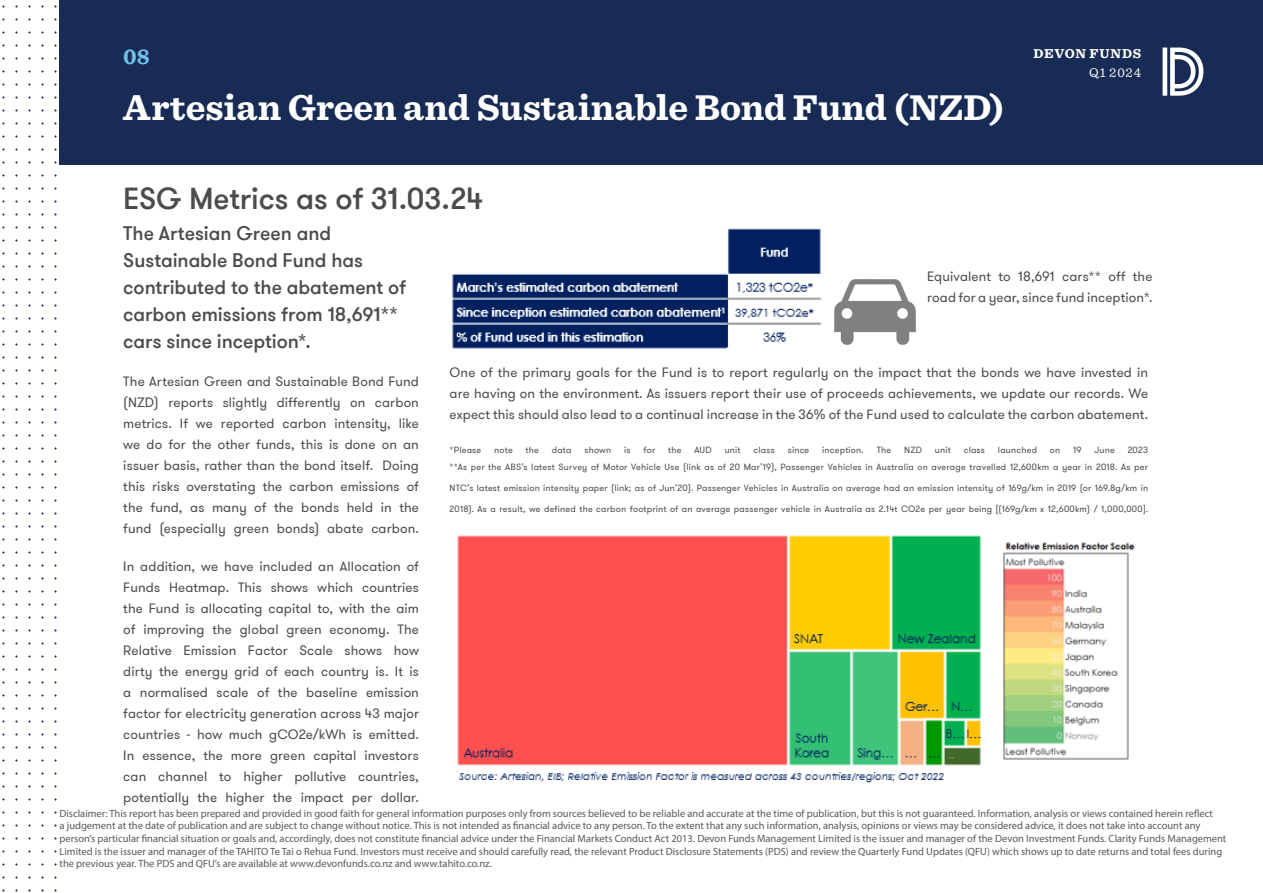
<style>
.page{position:relative;width:1263px;height:893px;background:#fff}
.page>*{position:absolute;margin:0;border:0;box-sizing:border-box;transform-origin:0 0}
.Body{font:700 37.5px "Sentinel";color:#fff}
.Body-2{font:500 30.15px "GT Walsheim Pro";letter-spacing:-.005em;color:#4b4c4d}
.t1{font:700 22.5px "Sentinel";color:#72c0e9}
.Body-3{font:500 19.5px/27px "GT Walsheim Pro";color:#4b4c4d}
.Body-4{font:13.5px/21px "GT Walsheim Pro";letter-spacing:.01em;color:#4b4c4d;text-align:justify}
.t2{font:700 13.5px "Sentinel";letter-spacing:.055em;color:#fff}
.t3{font:13.5px "Sentinel";letter-spacing:.06em;color:#fff}
.t4{font:10.5px/12.6px "Myriad Pro";color:#57585a}
.Body-5{font:9px "GT Walsheim Pro";letter-spacing:.02em;color:#4b4c4d}
</style>
<div class="page">
<div style="left:60px;top:0;width:1203px;height:164px;background:#172b54"></div>
<svg style="left:1162px;top:48px;width:41px;height:48px"></svg>
<img style="left:835px;top:279px;width:81px;height:66px">
<img style="left:452px;top:228px;width:370px;height:121px">
<img style="left:457px;top:535px;width:678px;height:248px">
<h3 class="t1" style="left:123px;top:39px;width:28px">08</h3>
<p class="t2" style="left:1033px;top:43px;width:109px">DEVON FUNDS</p>
<p class="t3" style="left:1089px;top:62px;width:54px">Q1 2024</p>
<p class="Body" style="left:123px;top:77px;width:883px">Artesian Green and Sustainable Bond Fund (NZD)</p>
<p class="Body-2" style="left:123px;top:180px;width:361px">ESG Metrics as of 31.03.24</p>
<p class="Body-3" style="left:123px;top:220px;width:284px">The Artesian Green and<br>Sustainable Bond Fund has contributed to the abatement of carbon emissions from 18,691** cars since inception*.</p>
<p class="Body-4" style="left:123px;top:371px;width:297px">The Artesian Green and Sustainable Bond Fund (NZD) reports slightly differently on carbon metrics. If we reported carbon intensity, like we do for the other funds, this is done on an issuer basis, rather than the bond itself. Doing this risks overstating the carbon emissions of the fund, as many of the bonds held in the fund (especially green bonds) abate carbon.</p>
<p class="Body-4" style="left:123px;top:556px;width:297px">In addition, we have included an Allocation of Funds Heatmap. This shows which countries the Fund is allocating capital to, with the aim of improving the global green economy. The Relative Emission Factor Scale shows how dirty the energy grid of each country is. It is a normalised scale of the baseline emission factor for electricity generation across 43 major countries - how much gCO2e/kWh is emitted.<br>In essence, the more green capital investors can channel to higher pollutive countries, potentially the higher the impact per dollar.</p>
<p class="Body-4" style="left:927px;top:266px;width:227px">Equivalent to 18,691 cars** off the road for a year, since fund inception*.</p>
<p class="Body-4" style="left:450px;top:362px;width:700px">One of the primary goals for the Fund is to report regularly on the impact that the bonds we have invested in are having on the environment. As issuers report their use of proceeds achievements, we update our records. We expect this should also lead to a continual increase in the 36% of the Fund used to calculate the carbon abatement.</p>
<p class="Body-5" style="left:450px;top:445px;width:33px">*Please</p>
<p class="Body-5" style="left:494px;top:445px;width:20px">note</p>
<p class="Body-5" style="left:526px;top:445px;width:15px">the</p>
<p class="Body-5" style="left:552px;top:445px;width:21px">data</p>
<p class="Body-5" style="left:584px;top:445px;width:28px">shown</p>
<p class="Body-5" style="left:624px;top:445px;width:8px">is</p>
<p class="Body-5" style="left:643px;top:445px;width:13px">for</p>
<p class="Body-5" style="left:668px;top:445px;width:15px">the</p>
<p class="Body-5" style="left:694px;top:445px;width:19px">AUD</p>
<p class="Body-5" style="left:725px;top:445px;width:17px">unit</p>
<p class="Body-5" style="left:753px;top:445px;width:23px">class</p>
<p class="Body-5" style="left:788px;top:445px;width:23px">since</p>
<p class="Body-5" style="left:822px;top:445px;width:43px">inception.</p>
<p class="Body-5" style="left:877px;top:445px;width:16px">The</p>
<p class="Body-5" style="left:904px;top:445px;width:19px">NZD</p>
<p class="Body-5" style="left:935px;top:445px;width:17px">unit</p>
<p class="Body-5" style="left:964px;top:445px;width:23px">class</p>
<p class="Body-5" style="left:998px;top:445px;width:41px">launched</p>
<p class="Body-5" style="left:1050px;top:445px;width:12px">on</p>
<p class="Body-5" style="left:1073px;top:445px;width:10px">19</p>
<p class="Body-5" style="left:1094px;top:445px;width:22px">June</p>
<p class="Body-5" style="left:1128px;top:445px;width:22px">2023</p>
<p class="Body-5" style="left:450px;top:462px;width:700px">**As per the ABS’s latest Survey of Motor Vehicle Use (link as of 20 Mar’19), Passenger Vehicles in Australia on average travelled 12,600km a year in 2018. As per</p>
<p class="Body-5" style="left:450px;top:483px;width:700px">NTC’s latest emission intensity paper (link; as of Jun’20). Passenger Vehicles in Australia on average had an emission intensity of 169g/km in 2019 (or 169.8g/km in</p>
<p class="Body-5" style="left:450px;top:504px;width:700px">2018). As a result, we defined the carbon footprint of an average passenger vehicle in Australia as 2.14t CO2e per year being [(169g/km x 12,600km) / 1,000,000].</p>
<p class="t4" style="left:60px;top:807px;width:1168px">Disclaimer: This report has been prepared and provided in good faith for general information purposes only from sources believed to be reliable and accurate at the time of publication, but this is not guaranteed. Information, analysis or views contained herein reflect<br>a judgement at the date of publication and are subject to change without notice. This is not intended as financial advice to any person. To the extent that any such information, analysis, opinions or views may be considered advice, it does not take into account any person’s particular financial situation or goals and, accordingly, does not constitute financial advice under the Financial Markets Conduct Act 2013. Devon Funds Management Limited is the issuer and manager of the Devon Investment Funds. Clarity Funds Management Limited is the issuer and manager of the TAHITO Te Tai o Rehua Fund. Investors must receive and should carefully read, the relevant Product Disclosure Statements (PDS) and review the Quarterly Fund Updates (QFU) which shows up to date returns and total fees during the previous year. The PDS and QFU’s are available at www.devonfunds.co.nz and www.tahito.co.nz.</p>
</div>
